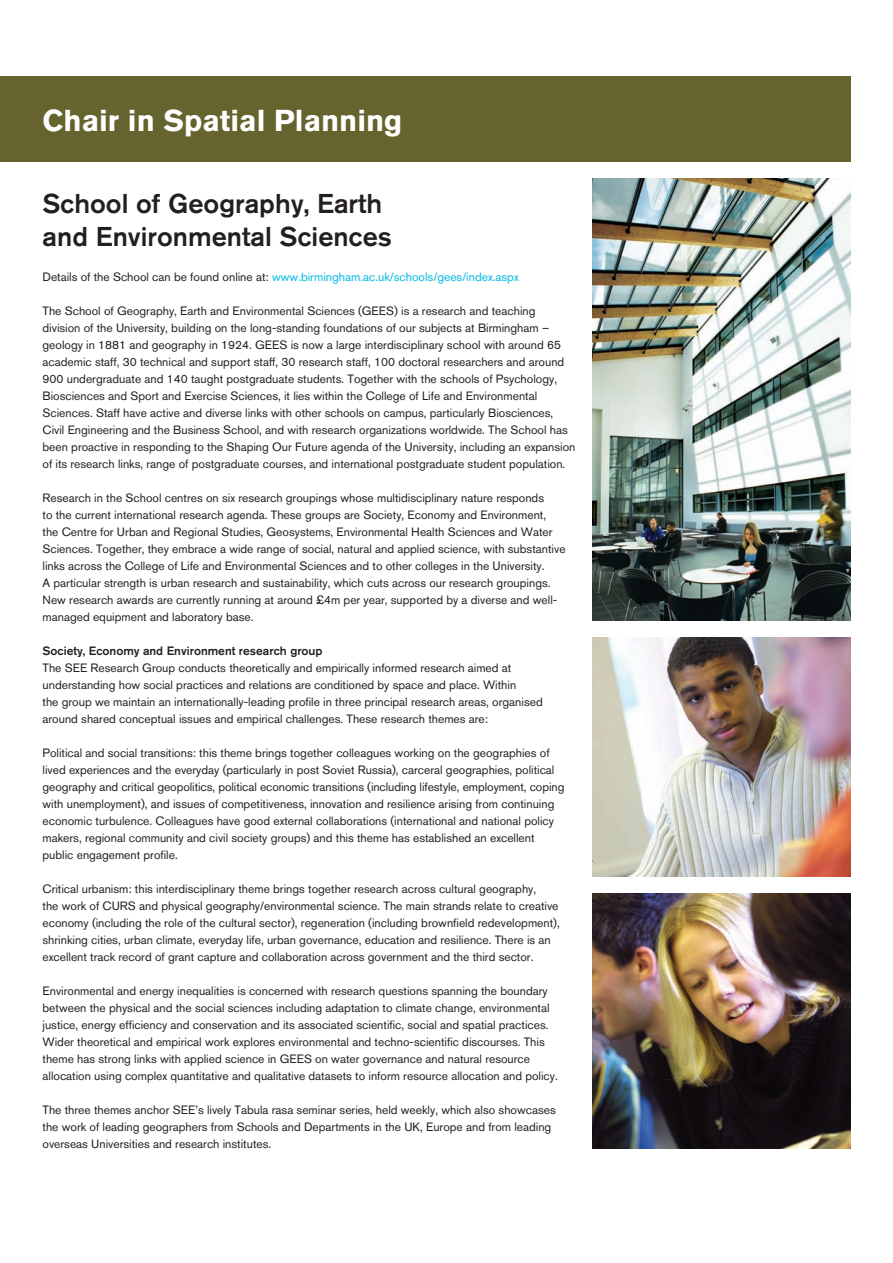
<style>
.page{position:relative;width:893px;height:1263px;background:#fff}
.page>*{position:absolute;margin:0;border:0;box-sizing:border-box;transform-origin:0 0}
._03_Body_Copy{font:700 30px "Akzidenz Grotesk BQ";color:#fff}
._02_Schools_Header{font:500 27px/33px "Akzidenz Grotesk BQ";color:#231f20}
._03_Body_Copy-2{font:12px/17px "Akzidenz Grotesk BQ";color:#231f20}
._03_Body_Copy-3{font:12px "Akzidenz Grotesk BQ";color:#00bae4}
._03_Body_Copy-4{font:500 12px "Akzidenz Grotesk BQ";color:#231f20}
.s1{color:#231f20}
</style>
<div class="page">
<img style="left:592px;top:179px;width:258px;height:442px">
<img style="left:592px;top:638px;width:258px;height:238px">
<img style="left:592px;top:893px;width:258px;height:255px">
<div style="left:0;top:77px;width:850px;height:85px;background:#66642e"></div>
<p class="_03_Body_Copy" style="left:43px;top:103px;width:361px">Chair in Spatial Planning</p>
<p class="_02_Schools_Header" style="left:43px;top:186px;width:351px">School of Geography, Earth and Environmental Sciences</p>
<p class="_03_Body_Copy-3" style="left:43px;top:269px;width:478px"><span class="s1">Details of the School can be found online at:</span> www.birmingham.ac.uk/schools/gees/index.aspx</p>
<p class="_03_Body_Copy-2" style="left:43px;top:302px;width:534px">The School of Geography, Earth and Environmental Sciences (GEES) is a research and teaching division of the University, building on the long-standing foundations of our subjects at Birmingham – geology in 1881 and geography in 1924. GEES is now a large interdisciplinary school with around 65 academic staff, 30 technical and support staff, 30 research staff, 100 doctoral researchers and around 900 undergraduate and 140 taught postgraduate students. Together with the schools of Psychology, Biosciences and Sport and Exercise Sciences, it lies within the College of Life and Environmental Sciences. Staff have active and diverse links with other schools on campus, particularly Biosciences, Civil Engineering and the Business School, and with research organizations worldwide. The School has been proactive in responding to the Shaping Our Future agenda of the University, including an expansion of its research links, range of postgraduate courses, and international postgraduate student population.</p>
<p class="_03_Body_Copy-2" style="left:43px;top:489px;width:525px">Research in the School centres on six research groupings whose multidisciplinary nature responds<br>to the current international research agenda. These groups are Society, Economy and Environment,<br>the Centre for Urban and Regional Studies, Geosystems, Environmental Health Sciences and Water Sciences. Together, they embrace a wide range of social, natural and applied science, with substantive links across the College of Life and Environmental Sciences and to other colleges in the University.<br>A particular strength is urban research and sustainability, which cuts across our research groupings.<br>New research awards are currently running at around £4m per year, supported by a diverse and well&shy;managed equipment and laboratory base.</p>
<p class="_03_Body_Copy-4" style="left:43px;top:643px;width:282px">Society, Economy and Environment research group</p>
<p class="_03_Body_Copy-2" style="left:43px;top:659px;width:502px">The SEE Research Group conducts theoretically and empirically informed research aimed at understanding how social practices and relations are conditioned by space and place. Within<br>the group we maintain an internationally-leading profile in three principal research areas, organised around shared conceptual issues and empirical challenges. These research themes are:</p>
<p class="_03_Body_Copy-2" style="left:43px;top:744px;width:523px">Political and social transitions: this theme brings together colleagues working on the geographies of lived experiences and the everyday (particularly in post Soviet Russia), carceral geographies, political geography and critical geopolitics, political economic transitions (including lifestyle, employment, coping with unemployment), and issues of competitiveness, innovation and resilience arising from continuing economic turbulence. Colleagues have good external collaborations (international and national policy makers, regional community and civil society groups) and this theme has established an excellent public engagement profile.</p>
<p class="_03_Body_Copy-2" style="left:43px;top:880px;width:519px">Critical urbanism: this interdisciplinary theme brings together research across cultural geography,<br>the work of CURS and physical geography/environmental science. The main strands relate to creative economy (including the role of the cultural sector), regeneration (including brownfield redevelopment), shrinking cities, urban climate, everyday life, urban governance, education and resilience. There is an excellent track record of grant capture and collaboration across government and the third sector.</p>
<p class="_03_Body_Copy-2" style="left:43px;top:982px;width:517px">Environmental and energy inequalities is concerned with research questions spanning the boundary between the physical and the social sciences including adaptation to climate change, environmental justice, energy efficiency and conservation and its associated scientific, social and spatial practices.<br>Wider theoretical and empirical work explores environmental and techno-scientific discourses. This theme has strong links with applied science in GEES on water governance and natural resource allocation using complex quantitative and qualitative datasets to inform resource allocation and policy.</p>
<p class="_03_Body_Copy-2" style="left:43px;top:1101px;width:515px">The three themes anchor SEE’s lively Tabula rasa seminar series, held weekly, which also showcases the work of leading geographers from Schools and Departments in the UK, Europe and from leading overseas Universities and research institutes.</p>
</div>
